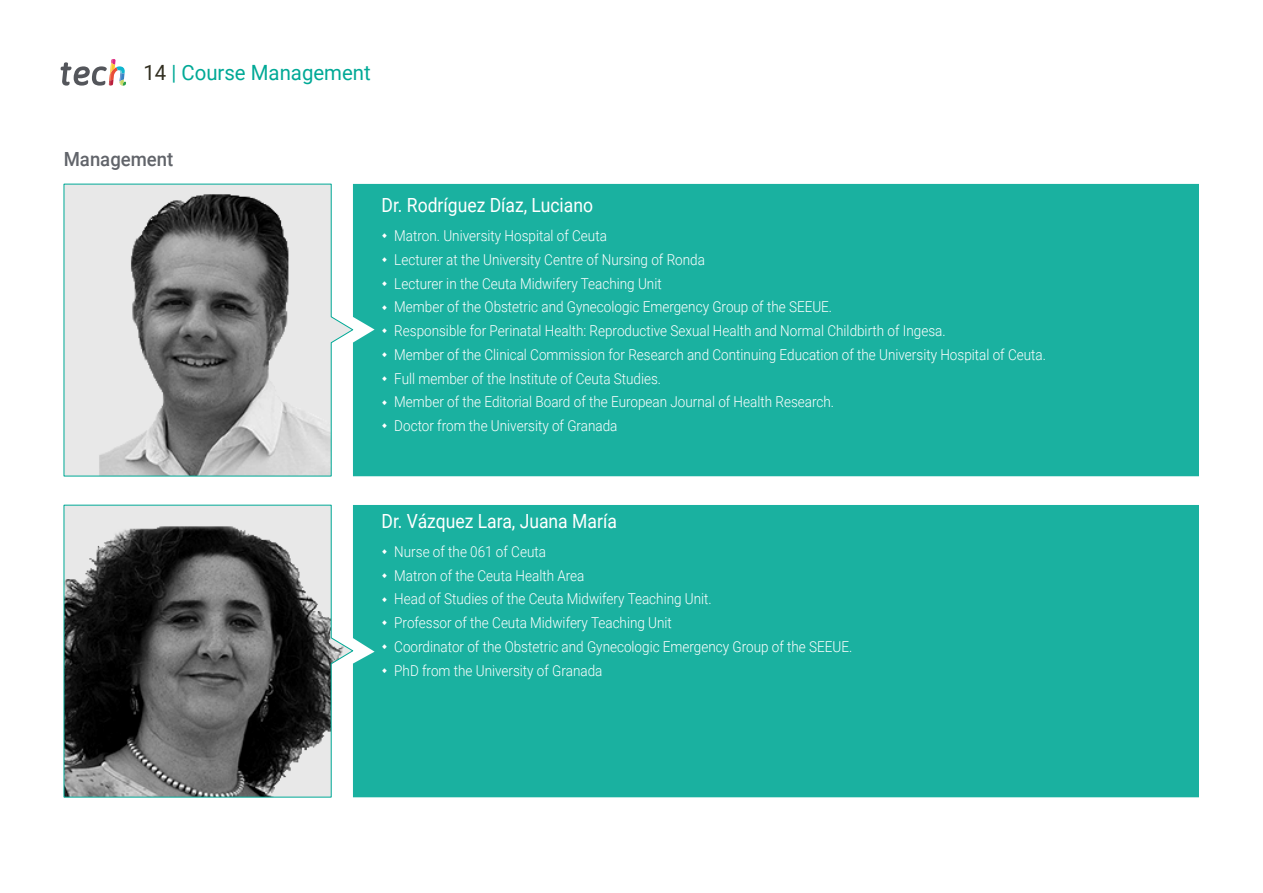
<style>
.page{position:relative;width:1263px;height:893px;background:#fff}
.page>*{position:absolute;margin:0;border:0;box-sizing:border-box;transform-origin:0 0}
.t1{font:21px "Roboto";color:#00a996}
.t2{font:19.5px "Roboto";color:#fff;scale:.9 1}
.t3{font:500 19.5px "Roboto";color:#61646a;scale:.95 1}
.t4{font:300 15px/23.7px "Roboto";color:#fff;scale:.9 1}
.s1{color:#312e20}
</style>
<div class="page">
<div style="left:353px;top:184px;width:846px;height:292px;background:#1ab1a0"></div>
<div style="left:353px;top:505px;width:846px;height:292px;background:#1ab1a0"></div>
<svg style="left:64px;top:184px;width:289px;height:292px"></svg>
<svg style="left:64px;top:505px;width:289px;height:292px"></svg>
<svg style="left:61px;top:59px;width:65px;height:27px"></svg>
<svg style="left:382px;top:233px;width:5px;height:5px"></svg>
<svg style="left:382px;top:257px;width:5px;height:5px"></svg>
<svg style="left:382px;top:281px;width:5px;height:5px"></svg>
<svg style="left:382px;top:305px;width:5px;height:5px"></svg>
<svg style="left:382px;top:328px;width:5px;height:5px"></svg>
<svg style="left:382px;top:352px;width:5px;height:5px"></svg>
<svg style="left:382px;top:376px;width:5px;height:5px"></svg>
<svg style="left:382px;top:400px;width:5px;height:5px"></svg>
<svg style="left:382px;top:423px;width:5px;height:5px"></svg>
<svg style="left:382px;top:549px;width:5px;height:5px"></svg>
<svg style="left:382px;top:573px;width:5px;height:5px"></svg>
<svg style="left:382px;top:597px;width:5px;height:5px"></svg>
<svg style="left:382px;top:620px;width:5px;height:5px"></svg>
<svg style="left:382px;top:644px;width:5px;height:5px"></svg>
<svg style="left:382px;top:668px;width:5px;height:5px"></svg>
<h1 class="t1" style="left:144px;top:57px;width:229px"><span class="s1">14</span> | Course Management</h1>
<h2 class="t3" style="left:64px;top:145px;width:117px">Management</h2>
<h2 class="t2" style="left:382px;top:192px;width:237px">Dr. Rodríguez Díaz, Luciano</h2>
<p class="t4" style="left:394px;top:223px;width:725px">Matron. University Hospital of Ceuta<br>Lecturer at the University Centre of Nursing of Ronda<br>Lecturer in the Ceuta Midwifery Teaching Unit<br>Member of the Obstetric and Gynecologic Emergency Group of the SEEUE.<br>Responsible for Perinatal Health: Reproductive Sexual Health and Normal Childbirth of Ingesa.<br>Member of the Clinical Commission for Research and Continuing Education of the University Hospital of Ceuta.<br>Full member of the Institute of Ceuta Studies.<br>Member of the Editorial Board of the European Journal of Health Research.<br>Doctor from the University of Granada</p>
<h2 class="t2" style="left:382px;top:507px;width:263px">Dr. Vázquez Lara, Juana María</h2>
<p class="t4" style="left:394px;top:539px;width:510px">Nurse of the 061 of Ceuta<br>Matron of the Ceuta Health Area<br>Head of Studies of the Ceuta Midwifery Teaching Unit.<br>Professor of the Ceuta Midwifery Teaching Unit<br>Coordinator of the Obstetric and Gynecologic Emergency Group of the SEEUE.<br>PhD from the University of Granada</p>
</div>
